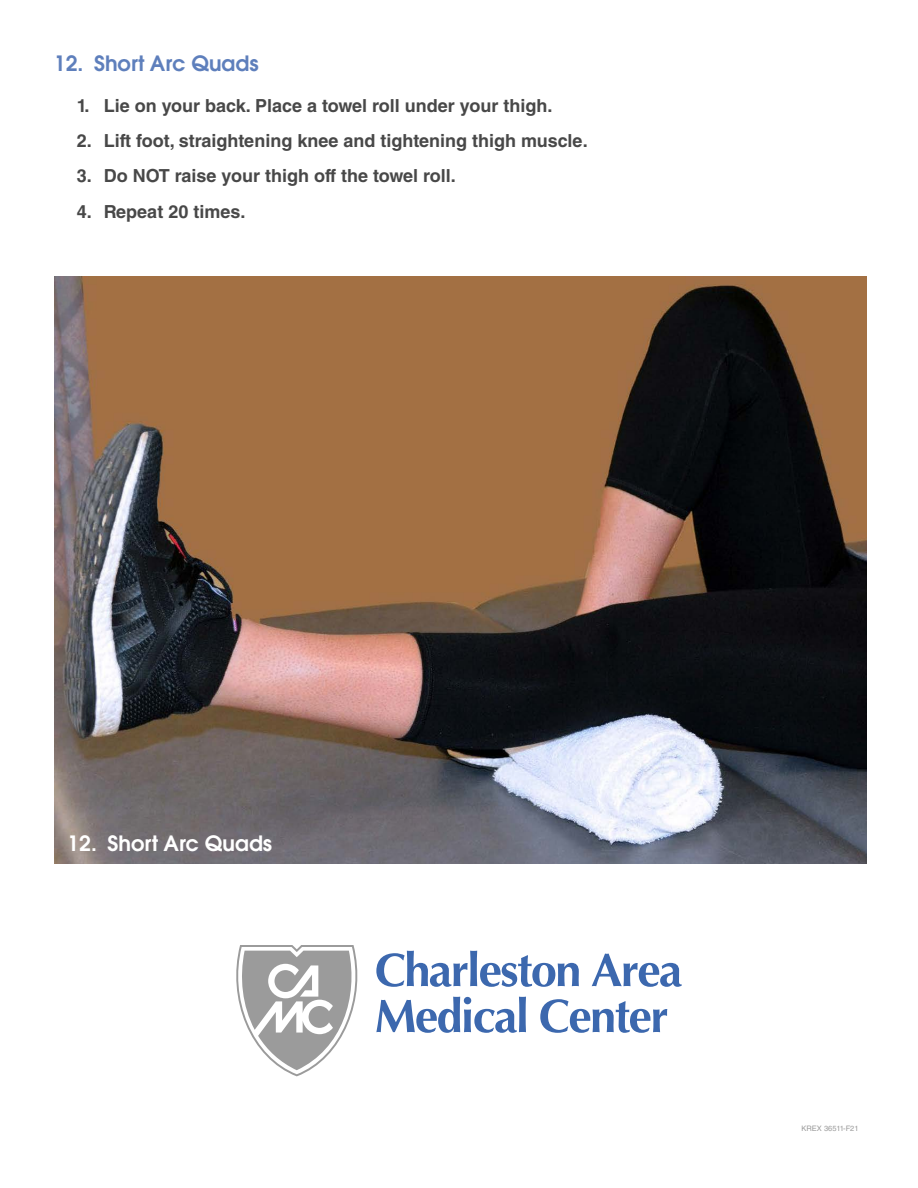
<style>
.page{position:relative;width:918px;height:1188px;background:#fff}
.page>*{position:absolute;margin:0;border:0;box-sizing:border-box;transform-origin:0 0}
.t1{font:600 21px "Avant Garde";color:#5e7fbc}
.t2{font:600 21px "Avant Garde";color:#fff}
.t3{font:700 18px "Helvetica LT Std";color:#484848}
.t4{font:7.5px "Helvetica LT Std";color:#9b9b9b}
</style>
<div class="page">
<img style="left:54px;top:276px;width:812px;height:588px">
<svg style="left:376px;top:951px;width:203px;height:36px"></svg>
<svg style="left:592px;top:954px;width:90px;height:33px"></svg>
<svg style="left:376px;top:997px;width:150px;height:36px"></svg>
<svg style="left:540px;top:999px;width:127px;height:34px"></svg>
<svg style="left:236px;top:945px;width:122px;height:131px"></svg>
<p class="t1" style="left:54px;top:49px;width:206px">12. Short Arc Quads</p>
<p class="t3" style="left:77px;top:95px;width:477px">1. Lie on your back. Place a towel roll under your thigh.</p>
<p class="t3" style="left:77px;top:130px;width:513px">2. Lift foot, straightening knee and tightening thigh muscle.</p>
<p class="t3" style="left:77px;top:165px;width:381px">3. Do NOT raise your thigh off the towel roll.</p>
<p class="t3" style="left:77px;top:200px;width:170px">4. Repeat 20 times.</p>
<p class="t2" style="left:68px;top:829px;width:206px">12. Short Arc Quads</p>
<p class="t4" style="left:802px;top:1124px;width:59px">KREX 36511-F21</p>
</div>
